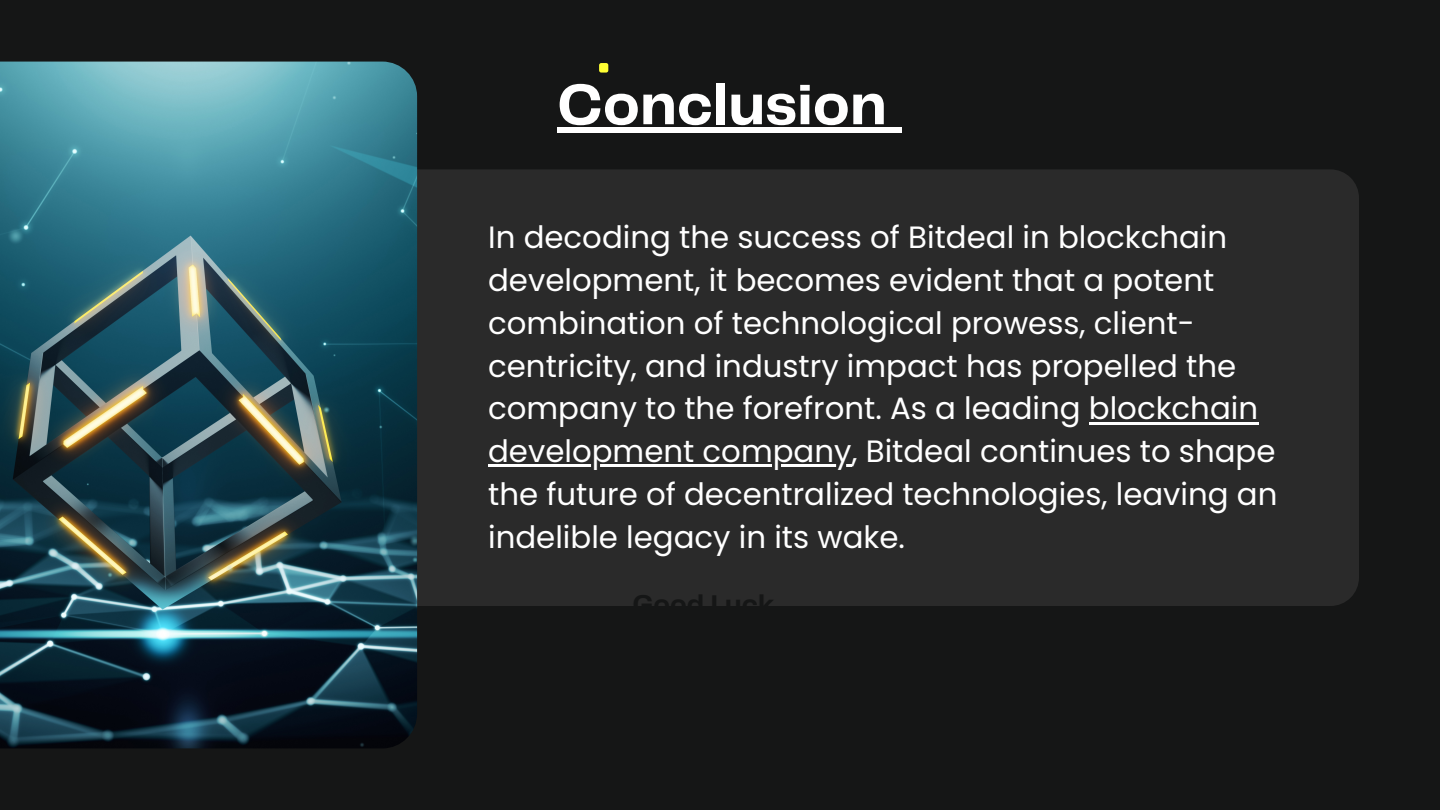
<style>
.page{position:relative;width:1440px;height:810px;background:#151616}
.page>*{position:absolute;margin:0;border:0;box-sizing:border-box;transform-origin:0 0}
.t1{font:700 59.2px "Telegraf";color:#fff}
.t2{font:30.8px/42.8px "Poppins";color:#fff}
.t3{font:700 26.6px "Telegraf";color:#151616}
</style>
<div class="page">
<div style="left:417px;top:169px;width:942px;height:437px;background:#2a2a2a"></div>
<img style="left:0;top:62px;width:417px;height:686px">
<svg style="left:599px;top:63px;width:9px;height:10px"></svg>
<div style="left:557px;top:127px;width:330px;height:5px;background:#fff"></div>
<div style="left:887px;top:127px;width:15px;height:5px;background:#fff"></div>
<hr style="left:1089px;top:422px;width:169px;height:3px;background:#fff">
<hr style="left:488px;top:464px;width:363px;height:3px;background:#fff">
<p class="t1" style="left:557px;top:79px;width:331px">Conclusion</p>
<p class="t2" style="left:488px;top:216px;width:791px">In decoding the success of Bitdeal in blockchain development, it becomes evident that a potent combination of technological prowess, client&shy;centricity, and industry impact has propelled the company to the forefront. As a leading blockchain development company, Bitdeal continues to shape the future of decentralized technologies, leaving an indelible legacy in its wake.</p>
<p class="t3" style="left:632px;top:593px;width:143px">Good Luck</p>
</div>
